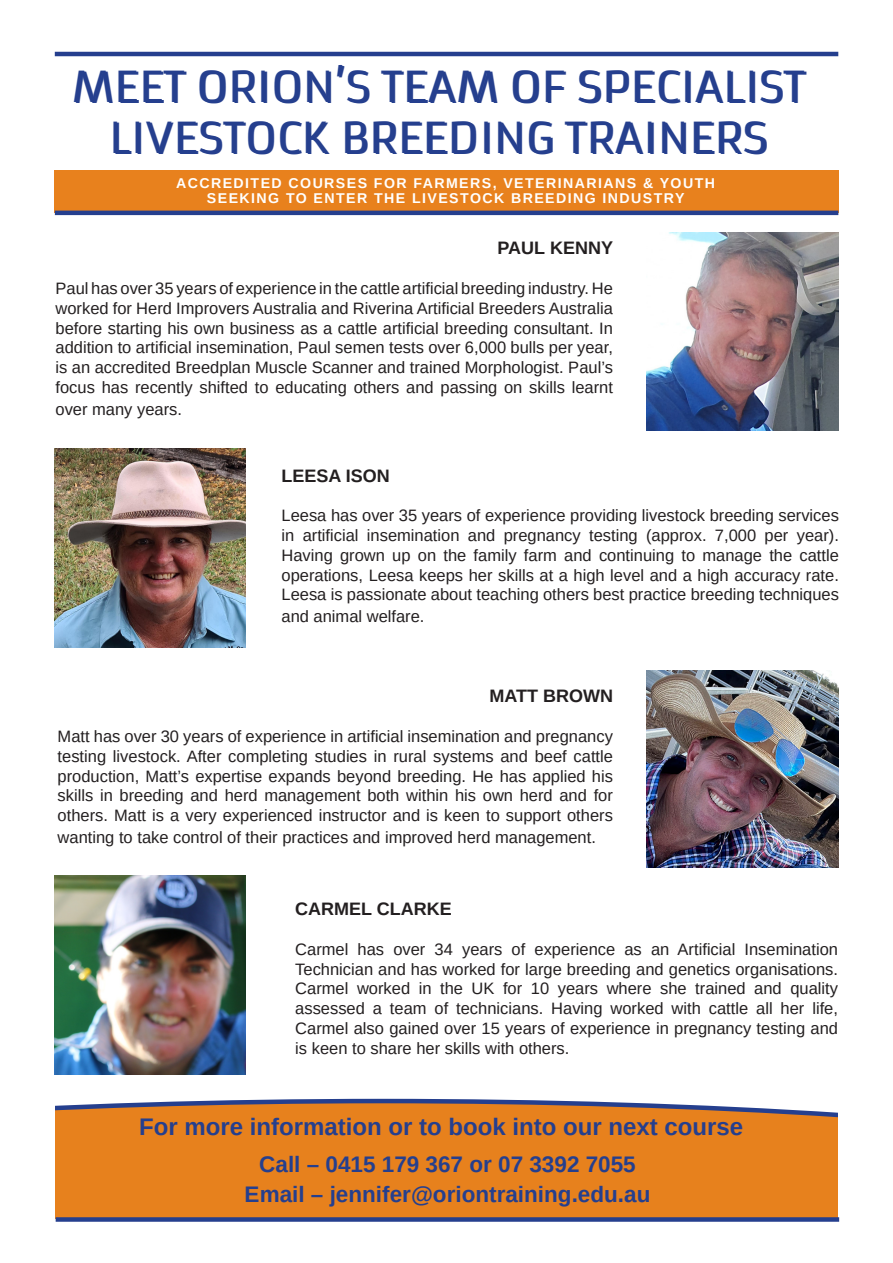
<style>
.page{position:relative;width:893px;height:1263px;background:#fff}
.page>*{position:absolute;margin:0;border:0;box-sizing:border-box;transform-origin:0 0}
.t1{font:42px "Armata";letter-spacing:.01em;color:#253f8e}
.t2{font:700 24px "Arimo";color:#253f8e}
.t3{font:700 22.5px "Arimo";color:#253f8e}
.t4{font:700 18px "Arimo";color:#231f20}
.t5{font:16.5px/19.8px "Arimo";color:#231f20;text-align:justify}
.t6{font:700 14.1px "Arimo";letter-spacing:.1em;color:#fff}
</style>
<div class="page">
<div style="left:54px;top:170px;width:785px;height:43px;background:#e8811d"></div>
<svg style="left:55px;top:1099px;width:783px;height:120px;background:#e08227"></svg>
<hr style="left:55px;top:52px;width:783px;height:4px;background:#253f8e">
<hr style="left:55px;top:211px;width:783px;height:4px;background:#253f8e">
<div style="left:56px;top:1217px;width:783px;height:5px;background:#253f8e"></div>
<img style="left:647px;top:232px;width:191px;height:199px">
<img style="left:54px;top:449px;width:192px;height:198px">
<img style="left:646px;top:670px;width:192px;height:197px">
<img style="left:54px;top:876px;width:192px;height:198px">
<p class="t1" style="left:71px;top:61px;width:735px">MEET ORION’S TEAM OF SPECIALIST</p>
<p class="t1" style="left:109px;top:112px;width:660px">LIVESTOCK BREEDING TRAINERS</p>
<p class="t6" style="left:176px;top:174px;width:540px">ACCREDITED COURSES FOR FARMERS, VETERINARIANS &amp; YOUTH</p>
<p class="t6" style="left:207px;top:189px;width:479px">SEEKING TO ENTER THE LIVESTOCK BREEDING INDUSTRY</p>
<p class="t4" style="left:498px;top:236px;width:117px">PAUL KENNY</p>
<p class="t5" style="left:56px;top:279px;width:559px">Paul has over 35 years of experience in the cattle artificial breeding industry. He worked for Herd Improvers Australia and Riverina Artificial Breeders Australia before starting his own business as a cattle artificial breeding consultant. In addition to artificial insemination, Paul semen tests over 6,000 bulls per year, is an accredited Breedplan Muscle Scanner and trained Morphologist. Paul’s focus has recently shifted to educating others and passing on skills learnt</p>
<p class="t5" style="left:56px;top:399px;width:128px">over many years.</p>
<p class="t4" style="left:281px;top:463px;width:110px">LEESA ISON</p>
<p class="t5" style="left:281px;top:506px;width:559px">Leesa has over 35 years of experience providing livestock breeding services in artificial insemination and pregnancy testing (approx. 7,000 per year).<br>Having grown up on the family farm and continuing to manage the cattle operations, Leesa keeps her skills at a high level and a high accuracy rate.<br>Leesa is passionate about teaching others best practice breeding techniques</p>
<p class="t5" style="left:281px;top:606px;width:145px">and animal welfare.</p>
<p class="t4" style="left:489px;top:684px;width:125px">MATT BROWN</p>
<p class="t5" style="left:58px;top:726px;width:557px">Matt has over 30 years of experience in artificial insemination and pregnancy testing livestock. After completing studies in rural systems and beef cattle production, Matt’s expertise expands beyond breeding. He has applied his skills in breeding and herd management both within his own herd and for others. Matt is a very experienced instructor and is keen to support others</p>
<p class="t5" style="left:58px;top:827px;width:540px">wanting to take control of their practices and improved herd management.</p>
<p class="t4" style="left:295px;top:896px;width:158px">CARMEL CLARKE</p>
<p class="t5" style="left:295px;top:939px;width:544px">Carmel has over 34 years of experience as an Artificial Insemination Technician and has worked for large breeding and genetics organisations.<br>Carmel worked in the UK for 10 years where she trained and quality assessed a team of technicians. Having worked with cattle all her life, Carmel also gained over 15 years of experience in pregnancy testing and is keen to share her skills with others.</p>
<p class="t2" style="left:139px;top:1111px;width:606px">For more information or to book into our next course</p>
<p class="t3" style="left:259px;top:1148px;width:378px">Call – 0415 179 367 or 07 3392 7055</p>
<p class="t3" style="left:245px;top:1178px;width:407px">Email – jennifer@oriontraining.edu.au</p>
</div>
